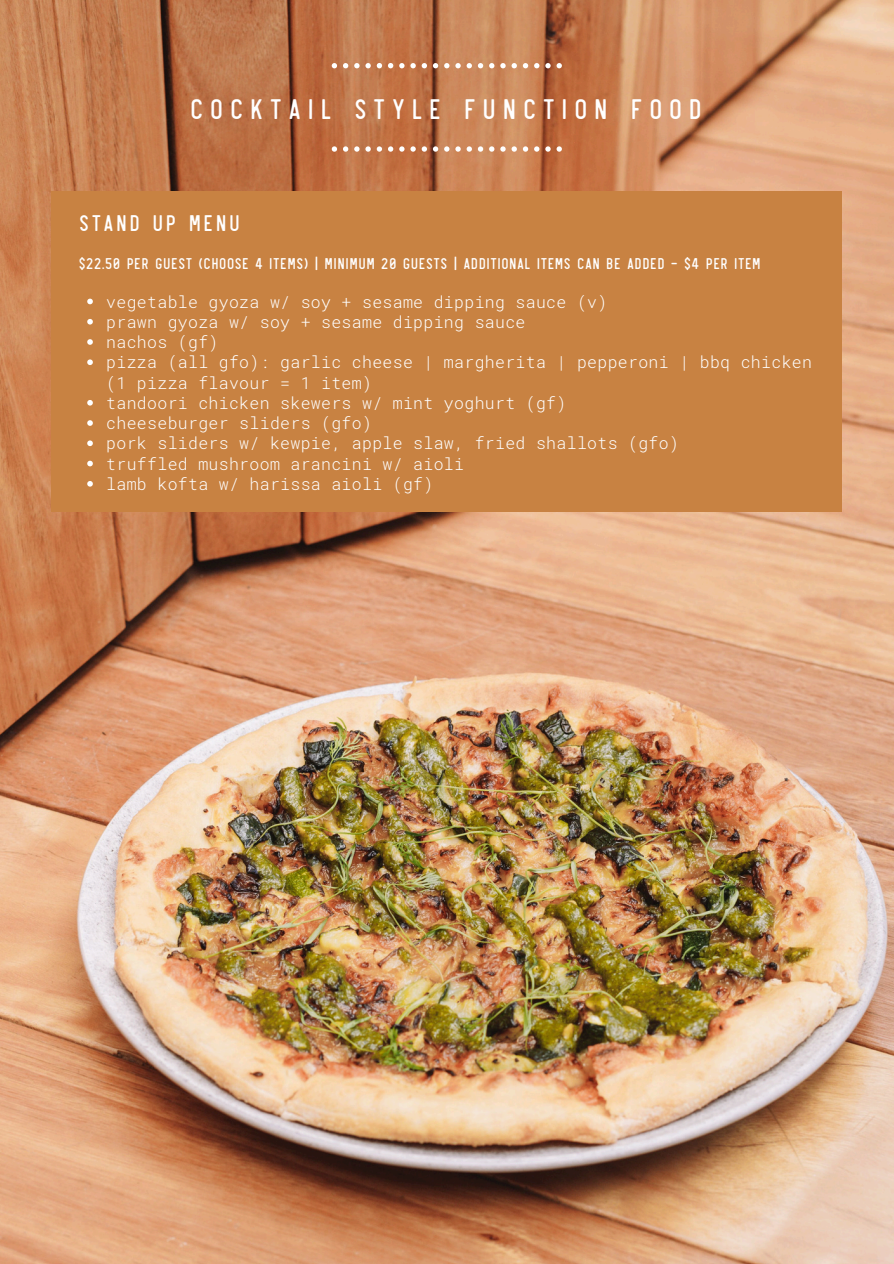
<style>
.page{position:relative;width:894px;height:1264px;background:#fff}
.page>*{position:absolute;margin:0;border:0;box-sizing:border-box;transform-origin:0 0}
.t1{font:30px "Revelstoke";letter-spacing:.14em;color:#fff}
.t2{font:24px "Revelstoke";letter-spacing:.02em;color:#fff}
.t3{font:300 16.5px/20.2px "Roboto Mono";letter-spacing:.02em;color:#fff}
.t4{font:16.5px "Revelstoke";letter-spacing:-.05em;color:#fff}
</style>
<div class="page">
<img style="left:0;top:0;width:893px;height:1263px">
<svg style="left:331px;top:146px;width:6px;height:6px"></svg>
<svg style="left:343px;top:146px;width:5px;height:6px"></svg>
<svg style="left:354px;top:146px;width:5px;height:6px"></svg>
<svg style="left:365px;top:146px;width:17px;height:6px"></svg>
<svg style="left:388px;top:146px;width:5px;height:6px"></svg>
<svg style="left:399px;top:146px;width:5px;height:6px"></svg>
<svg style="left:410px;top:146px;width:5px;height:6px"></svg>
<svg style="left:421px;top:146px;width:6px;height:6px"></svg>
<svg style="left:433px;top:146px;width:5px;height:6px"></svg>
<svg style="left:444px;top:146px;width:5px;height:6px"></svg>
<svg style="left:455px;top:146px;width:5px;height:6px"></svg>
<svg style="left:466px;top:146px;width:17px;height:6px"></svg>
<svg style="left:489px;top:146px;width:5px;height:6px"></svg>
<svg style="left:500px;top:146px;width:5px;height:6px"></svg>
<svg style="left:511px;top:146px;width:17px;height:6px"></svg>
<svg style="left:534px;top:146px;width:5px;height:6px"></svg>
<svg style="left:545px;top:146px;width:5px;height:6px"></svg>
<svg style="left:556px;top:146px;width:5px;height:6px"></svg>
<svg style="left:331px;top:63px;width:6px;height:5px"></svg>
<svg style="left:343px;top:63px;width:5px;height:5px"></svg>
<svg style="left:354px;top:63px;width:5px;height:5px"></svg>
<svg style="left:365px;top:63px;width:17px;height:5px"></svg>
<svg style="left:388px;top:63px;width:5px;height:5px"></svg>
<svg style="left:399px;top:63px;width:5px;height:5px"></svg>
<svg style="left:410px;top:63px;width:5px;height:5px"></svg>
<svg style="left:421px;top:63px;width:6px;height:5px"></svg>
<svg style="left:433px;top:63px;width:5px;height:5px"></svg>
<svg style="left:444px;top:63px;width:5px;height:5px"></svg>
<svg style="left:455px;top:63px;width:5px;height:5px"></svg>
<svg style="left:466px;top:63px;width:17px;height:5px"></svg>
<svg style="left:489px;top:63px;width:5px;height:5px"></svg>
<svg style="left:500px;top:63px;width:5px;height:5px"></svg>
<svg style="left:511px;top:63px;width:17px;height:5px"></svg>
<svg style="left:534px;top:63px;width:5px;height:5px"></svg>
<svg style="left:545px;top:63px;width:5px;height:5px"></svg>
<svg style="left:556px;top:63px;width:5px;height:5px"></svg>
<div style="left:51px;top:191px;width:790px;height:321px;background:#c88242"></div>
<svg style="left:87px;top:299px;width:6px;height:5px"></svg>
<svg style="left:87px;top:319px;width:6px;height:5px"></svg>
<svg style="left:87px;top:339px;width:6px;height:6px"></svg>
<svg style="left:87px;top:359px;width:6px;height:6px"></svg>
<svg style="left:87px;top:400px;width:6px;height:5px"></svg>
<svg style="left:87px;top:420px;width:6px;height:6px"></svg>
<svg style="left:87px;top:440px;width:6px;height:6px"></svg>
<svg style="left:87px;top:461px;width:6px;height:5px"></svg>
<svg style="left:87px;top:481px;width:6px;height:5px"></svg>
<p class="t1" style="left:189px;top:89px;width:515px">COCKTAIL STYLE FUNCTION FOOD</p>
<h1 class="t2" style="left:78px;top:207px;width:164px">STAND UP MENU</h1>
<h2 class="t4" style="left:78px;top:253px;width:684px">$22.50 PER GUEST (CHOOSE 4 ITEMS) | MINIMUM 20 GUESTS | ADDITIONAL ITEMS CAN BE ADDED - $4 PER ITEM</h2>
<p class="t3" style="left:106px;top:291px;width:502px">vegetable gyoza w/ soy + sesame dipping sauce (v)</p>
<p class="t3" style="left:106px;top:311px;width:420px">prawn gyoza w/ soy + sesame dipping sauce</p>
<p class="t3" style="left:106px;top:331px;width:114px">nachos (gf)</p>
<p class="t3" style="left:106px;top:352px;width:707px">pizza (all gfo): garlic cheese | margherita | pepperoni | bbq chicken (1 pizza flavour = 1 item)</p>
<p class="t3" style="left:106px;top:392px;width:461px">tandoori chicken skewers w/ mint yoghurt (gf)</p>
<p class="t3" style="left:106px;top:412px;width:267px">cheeseburger sliders (gfo)</p>
<p class="t3" style="left:106px;top:433px;width:574px">pork sliders w/ kewpie, apple slaw, fried shallots (gfo)</p>
<p class="t3" style="left:106px;top:453px;width:359px">truffled mushroom arancini w/ aioli</p>
<p class="t3" style="left:106px;top:473px;width:328px">lamb kofta w/ harissa aioli (gf)</p>
</div>
